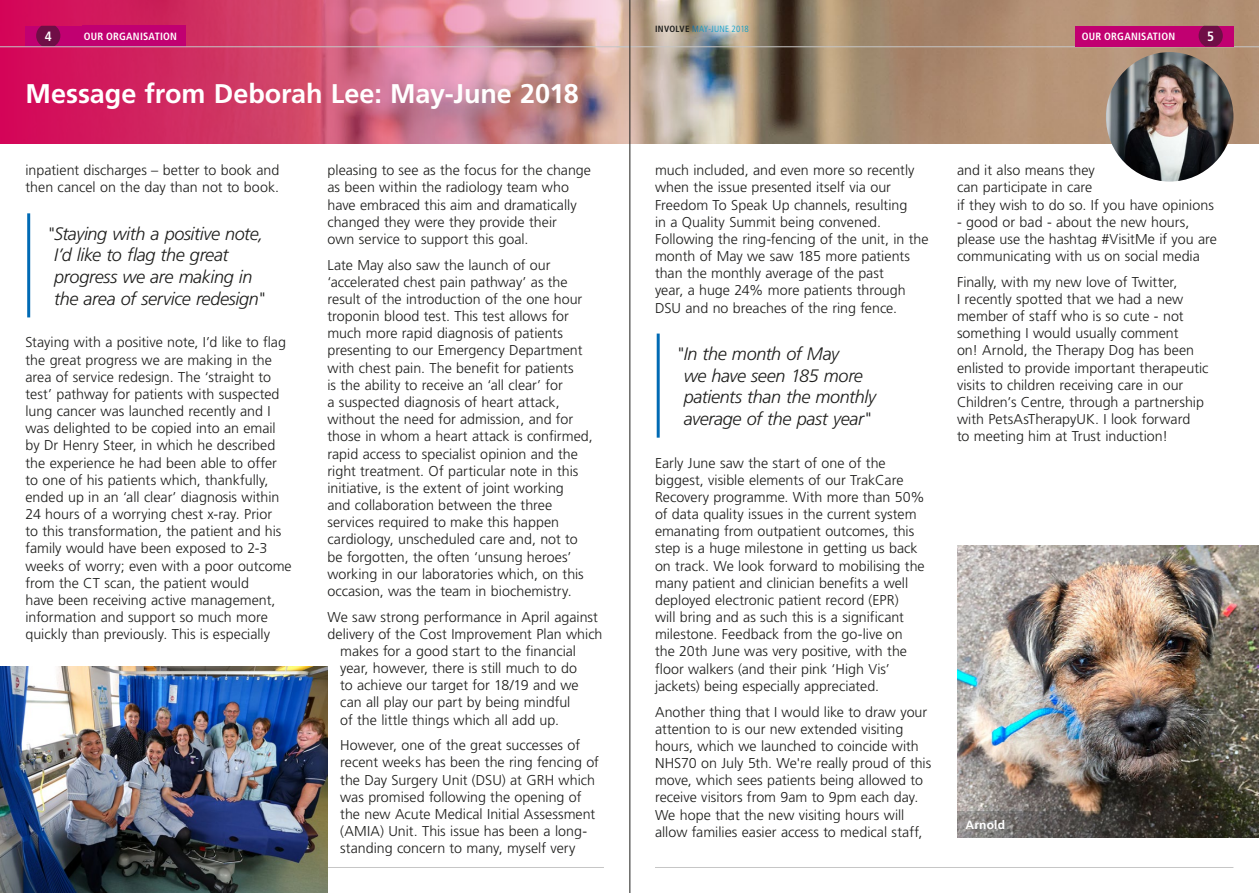
<style>
.page{position:relative;width:1259px;height:893px;background:#fff}
.page>*{position:absolute;margin:0;border:0;box-sizing:border-box;transform-origin:0 0}
.t1{font:700 27px "Frutiger LT Std";letter-spacing:-.005em;color:#fff}
.t2{font:italic 300 18px/21.8px "Frutiger LT Std";letter-spacing:-.02em;color:#1d1d1b}
.t3{font:300 14.25px/17.1px "Frutiger LT Std";color:#1d1d1b}
.t4{font:700 condensed 13.5px "Frutiger LT Std";color:#fff}
.t5{font:700 12px "Frutiger LT Std";letter-spacing:.015em;color:#fff}
.t6{font:700 condensed 10.5px "Frutiger LT Std";letter-spacing:.025em;color:#fff}
.t7{font:300 condensed 9px "Frutiger LT Std";letter-spacing:.03em;color:#009dcc}
.s1{font-weight:700;color:#1d1d1b}
.s2{color:#0072bb}
</style>
<div class="page">
<img style="left:0;top:0;width:1259px;height:143px">
<hr style="left:617px;top:47px;width:642px;height:1px;background:#c6c6c6">
<div style="left:1074px;top:26px;width:159px;height:21px;background:#c10071"></div>
<svg style="left:1198px;top:26px;width:24px;height:21px"></svg>
<hr style="left:655px;top:867px;width:578px;height:1px;background:#c6c6c6">
<div style="left:26px;top:26px;width:160px;height:21px;background:#c10071"></div>
<svg style="left:36px;top:26px;width:24px;height:21px"></svg>
<hr style="left:0;top:47px;width:629px;height:1px;background:#c6c6c6">
<hr style="left:26px;top:867px;width:578px;height:1px;background:#c6c6c6">
<hr style="left:27px;top:213px;width:3px;height:104px;background:#006ab4">
<hr style="left:656px;top:334px;width:3px;height:104px;background:#006ab4">
<img style="left:1106px;top:52px;width:127px;height:130px">
<img style="left:0;top:666px;width:327px;height:227px">
<img style="left:957px;top:546px;width:302px;height:266px">
<svg style="left:957px;top:812px;width:302px;height:26px;background:#4d4a45"></svg>
<hr style="left:629px;top:0;width:1px;height:893px;background:#1d1d1b">
<p class="t7" style="left:655px;top:24px;width:95px"><span class="s1">INVOLVE</span> <span class="s2">M</span>AY-JUNE 2018</p>
<p class="t4" style="left:45px;top:29px;width:9px">4</p>
<p class="t6" style="left:84px;top:30px;width:95px">OUR ORGANISATION</p>
<p class="t6" style="left:1081px;top:30px;width:95px">OUR ORGANISATION</p>
<p class="t4" style="left:1207px;top:29px;width:9px">5</p>
<h1 class="t1" style="left:26px;top:78px;width:555px">Message from Deborah Lee: May-June 2018</h1>
<p class="t3" style="left:26px;top:162px;width:255px">inpatient discharges – better to book and then cancel on the day than not to book.</p>
<p class="t2" style="left:54px;top:223px;width:213px;text-indent:-7px">"Staying with a positive note,<br>I’d like to flag the great progress we are making in the area of service redesign"</p>
<p class="t3" style="left:26px;top:334px;width:268px">Staying with a positive note, I’d like to flag the great progress we are making in the area of service redesign. The ‘straight to test’ pathway for patients with suspected lung cancer was launched recently and I was delighted to be copied into an email by Dr Henry Steer, in which he described the experience he had been able to offer to one of his patients which, thankfully, ended up in an ‘all clear’ diagnosis within 24 hours of a worrying chest x-ray. Prior<br>to this transformation, the patient and his family would have been exposed to 2-3 weeks of worry; even with a poor outcome from the CT scan, the patient would<br>have been receiving active management, information and support so much more quickly than previously. This is especially</p>
<p class="t3" style="left:327px;top:162px;width:265px">pleasing to see as the focus for the change as been within the radiology team who have embraced this aim and dramatically changed they were they provide their<br>own service to support this goal.</p>
<p class="t3" style="left:327px;top:256px;width:267px">Late May also saw the launch of our ‘accelerated chest pain pathway’ as the result of the introduction of the one hour troponin blood test. This test allows for much more rapid diagnosis of patients presenting to our Emergency Department with chest pain. The benefit for patients<br>is the ability to receive an ‘all clear’ for<br>a suspected diagnosis of heart attack, without the need for admission, and for those in whom a heart attack is confirmed, rapid access to specialist opinion and the right treatment. Of particular note in this initiative, is the extent of joint working<br>and collaboration between the three services required to make this happen cardiology, unscheduled care and, not to be forgotten, the often ‘unsung heroes’ working in our laboratories which, on this occasion, was the team in biochemistry.</p>
<p class="t3" style="left:327px;top:608px;width:272px">We saw strong performance in April against</p>
<p class="t3" style="left:327px;top:625px;width:276px">delivery of the Cost Improvement Plan which</p>
<p class="t3" style="left:340px;top:643px;width:237px">makes for a good start to the financial</p>
<p class="t3" style="left:340px;top:660px;width:238px">year, however, there is still much to do</p>
<p class="t3" style="left:340px;top:677px;width:240px">to achieve our target for 18/19 and we</p>
<p class="t3" style="left:340px;top:694px;width:232px">can all play our part by being mindful</p>
<p class="t3" style="left:340px;top:711px;width:220px">of the little things which all add up.</p>
<p class="t3" style="left:340px;top:737px;width:260px">However, one of the great successes of recent weeks has been the ring fencing of the Day Surgery Unit (DSU) at GRH which was promised following the opening of the new Acute Medical Initial Assessment (AMIA) Unit. This issue has been a long&shy;standing concern to many, myself very</p>
<p class="t3" style="left:655px;top:162px;width:275px">much included, and even more so recently when the issue presented itself via our Freedom To Speak Up channels, resulting<br>in a Quality Summit being convened.<br>Following the ring-fencing of the unit, in the month of May we saw 185 more patients than the monthly average of the past<br>year, a huge 24% more patients through DSU and no breaches of the ring fence.</p>
<p class="t2" style="left:683px;top:343px;width:194px;text-indent:-7px">"In the month of May<br>we have seen 185 more patients than the monthly average of the past year"</p>
<p class="t3" style="left:655px;top:454px;width:271px">Early June saw the start of one of the biggest, visible elements of our TrakCare Recovery programme. With more than 50% of data quality issues in the current system emanating from outpatient outcomes, this step is a huge milestone in getting us back on track. We look forward to mobilising the many patient and clinician benefits a well deployed electronic patient record (EPR)<br>will bring and as such this is a significant milestone. Feedback from the go-live on the 20th June was very positive, with the floor walkers (and their pink ‘High Vis’ jackets) being especially appreciated.</p>
<p class="t3" style="left:655px;top:703px;width:278px">Another thing that I would like to draw your attention to is our new extended visiting hours, which we launched to coincide with NHS70 on July 5th. We're really proud of this move, which sees patients being allowed to receive visitors from 9am to 9pm each day.<br>We hope that the new visiting hours will allow families easier access to medical staff,</p>
<p class="t3" style="left:957px;top:162px;width:258px">and it also means they<br>can participate in care<br>if they wish to do so. If you have opinions</p>
<p class="t3" style="left:957px;top:213px;width:261px">- good or bad - about the new hours, please use the hashtag #VisitMe if you are communicating with us on social media</p>
<p class="t3" style="left:957px;top:274px;width:253px">Finally, with my new love of Twitter,<br>I recently spotted that we had a new member of staff who is so cute - not something I would usually comment<br>on! Arnold, the Therapy Dog has been enlisted to provide important therapeutic visits to children receiving care in our Children’s Centre, through a partnership with PetsAsTherapyUK. I look forward<br>to meeting him at Trust induction!</p>
<p class="t5" style="left:965px;top:818px;width:41px">Arnold</p>
</div>
